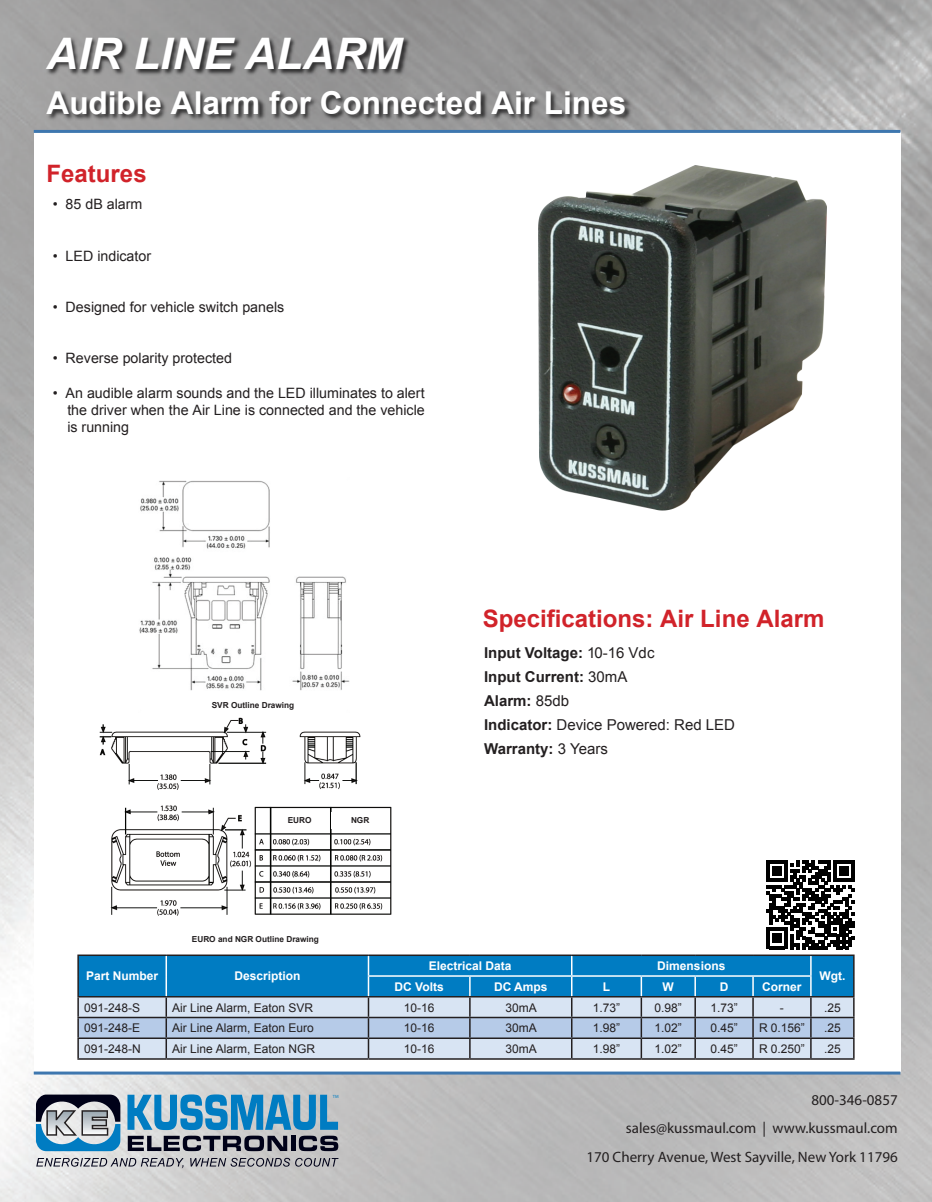
<style>
.page{position:relative;width:932px;height:1202px;background:#fff}
.page>*{position:absolute;margin:0;border:0;box-sizing:border-box;transform-origin:0 0}
.t1{font:italic 700 43.5px "Arial";color:#fff}
.t2{font:700 31.5px "Arial";color:#fff}
.t3{font:700 24px "Arial";color:#d1232a}
.t4{font:700 15px/24px "Arial";color:#231f20}
.t5{font:15px/28.5px "Myriad Pro";color:#231f20;text-align:right}
.t6{font:14.25px/17.1px "Arial";color:#231f20;text-align:justify}
.t7{font:12px "Arial";color:#231f20}
.t8{font:700 12px "Arial";color:#fff}
.t9{font:700 8.25px "Arial";color:#231f20}
.t10{font:4.5px "Myriad Pro";color:#007cc2}
.s1{font-weight:400}
</style>
<div class="page">
<img style="left:0;top:0;width:932px;height:1202px">
<div style="left:34px;top:132px;width:866px;height:940px;background:#fff"></div>
<hr style="left:34px;top:1071px;width:866px;height:3px;background:#3e77af">
<hr style="left:34px;top:130px;width:866px;height:3px;background:#3e77af">
<svg style="left:127px;top:1094px;width:211px;height:57px;background:#6391af"></svg>
<svg style="left:36px;top:1157px;width:148px;height:11px;background:#a8a8ae"></svg>
<svg style="left:190px;top:1157px;width:148px;height:9px"></svg>
<svg style="left:36px;top:1094px;width:84px;height:57px;background:#708b9f"></svg>
<hr style="left:368px;top:954px;width:102px;height:2px;background:#231f20">
<hr style="left:470px;top:954px;width:101px;height:2px;background:#231f20">
<hr style="left:77px;top:954px;width:89px;height:2px;background:#231f20">
<hr style="left:166px;top:954px;width:202px;height:2px;background:#231f20">
<hr style="left:571px;top:954px;width:70px;height:2px;background:#231f20">
<hr style="left:641px;top:954px;width:54px;height:2px;background:#231f20">
<hr style="left:695px;top:954px;width:58px;height:2px;background:#231f20">
<hr style="left:753px;top:954px;width:57px;height:2px;background:#231f20">
<hr style="left:810px;top:954px;width:44px;height:2px;background:#231f20">
<hr style="left:571px;top:1058px;width:70px;height:1px;background:#231f20">
<hr style="left:641px;top:1058px;width:54px;height:1px;background:#231f20">
<hr style="left:695px;top:1058px;width:58px;height:1px;background:#231f20">
<hr style="left:753px;top:1058px;width:57px;height:1px;background:#231f20">
<hr style="left:810px;top:1058px;width:44px;height:1px;background:#231f20">
<svg style="left:77px;top:955px;width:777px;height:103px;background:#75abd0"></svg>
<hr style="left:77px;top:1058px;width:89px;height:1px;background:#231f20">
<hr style="left:166px;top:1058px;width:202px;height:1px;background:#231f20">
<hr style="left:368px;top:1058px;width:102px;height:1px;background:#231f20">
<hr style="left:470px;top:1058px;width:101px;height:1px;background:#231f20">
<svg style="left:766px;top:860px;width:88px;height:89px"></svg>
<img style="left:139px;top:480px;width:211px;height:211px">
<img style="left:99px;top:717px;width:292px;height:199px">
<div style="left:331px;top:812px;width:56px;height:16px;background:#fff"></div>
<div style="left:272px;top:813px;width:55px;height:16px;background:#fff"></div>
<div style="left:332px;top:813px;width:56px;height:16px;background:#fff"></div>
<img style="left:45px;top:86px;width:589px;height:47px">
<img style="left:44px;top:28px;width:367px;height:65px">
<img style="left:539px;top:165px;width:287px;height:345px">
<h1 class="t1" style="left:47px;top:24px;width:357px">AIR LINE ALARM</h1>
<h2 class="t2" style="left:47px;top:82px;width:581px">Audible Alarm for Connected Air Lines</h2>
<h3 class="t3" style="left:47px;top:158px;width:102px">Features</h3>
<p class="t6" style="left:53px;top:196px;width:91px">• 85 dB alarm</p>
<p class="t6" style="left:53px;top:247px;width:100px">• LED indicator</p>
<p class="t6" style="left:53px;top:298px;width:233px">• Designed for vehicle switch panels</p>
<p class="t6" style="left:53px;top:350px;width:181px">• Reverse polarity protected</p>
<p class="t6" style="left:67px;top:384px;width:359px;text-indent:-15px">• An audible alarm sounds and the LED illuminates to alert the driver when the Air Line is connected and the vehicle is running</p>
<p class="t9" style="left:212px;top:699px;width:84px">SVR Outline Drawing</p>
<p class="t9" style="left:288px;top:814px;width:25px">EURO</p>
<p class="t9" style="left:351px;top:814px;width:20px">NGR</p>
<p class="t9" style="left:192px;top:934px;width:128px">EURO and NGR Outline Drawing</p>
<h3 class="t3" style="left:483px;top:602px;width:343px">Specifications: Air Line Alarm</h3>
<p class="t4" style="left:484px;top:640px;width:252px">Input Voltage: <span class="s1">10-16 Vdc<br></span>Input Current: <span class="s1">30mA<br></span>Alarm: <span class="s1">85db<br></span>Indicator: <span class="s1">Device Powered: Red LED<br></span>Warranty: <span class="s1">3 Years</span></p>
<p class="t8" style="left:86px;top:968px;width:74px">Part Number</p>
<p class="t8" style="left:234px;top:968px;width:68px">Description</p>
<p class="t8" style="left:429px;top:957px;width:84px">Electrical Data</p>
<p class="t8" style="left:657px;top:957px;width:70px">Dimensions</p>
<p class="t8" style="left:394px;top:978px;width:51px">DC Volts</p>
<p class="t8" style="left:494px;top:978px;width:55px">DC Amps</p>
<p class="t8" style="left:603px;top:978px;width:9px">L</p>
<p class="t8" style="left:662px;top:978px;width:13px">W</p>
<p class="t8" style="left:719px;top:978px;width:10px">D</p>
<p class="t8" style="left:762px;top:978px;width:41px">Corner</p>
<p class="t8" style="left:819px;top:968px;width:27px">Wgt.</p>
<p class="t7" style="left:84px;top:999px;width:58px">091-248-S</p>
<p class="t7" style="left:172px;top:999px;width:142px">Air Line Alarm, Eaton SVR</p>
<p class="t7" style="left:404px;top:999px;width:32px">10-16</p>
<p class="t7" style="left:505px;top:999px;width:33px">30mA</p>
<p class="t7" style="left:593px;top:999px;width:29px">1.73”</p>
<p class="t7" style="left:654px;top:999px;width:29px">0.98”</p>
<p class="t7" style="left:710px;top:999px;width:29px">1.73”</p>
<p class="t7" style="left:780px;top:999px;width:5px">-</p>
<p class="t7" style="left:824px;top:999px;width:18px">.25</p>
<p class="t7" style="left:84px;top:1020px;width:58px">091-248-E</p>
<p class="t7" style="left:172px;top:1020px;width:143px">Air Line Alarm, Eaton Euro</p>
<p class="t7" style="left:404px;top:1020px;width:32px">10-16</p>
<p class="t7" style="left:505px;top:1020px;width:33px">30mA</p>
<p class="t7" style="left:593px;top:1020px;width:29px">1.98”</p>
<p class="t7" style="left:654px;top:1020px;width:29px">1.02”</p>
<p class="t7" style="left:710px;top:1020px;width:29px">0.45”</p>
<p class="t7" style="left:759px;top:1020px;width:47px">R 0.156”</p>
<p class="t7" style="left:824px;top:1020px;width:18px">.25</p>
<p class="t7" style="left:84px;top:1040px;width:58px">091-248-N</p>
<p class="t7" style="left:172px;top:1040px;width:144px">Air Line Alarm, Eaton NGR</p>
<p class="t7" style="left:404px;top:1040px;width:32px">10-16</p>
<p class="t7" style="left:505px;top:1040px;width:33px">30mA</p>
<p class="t7" style="left:593px;top:1040px;width:29px">1.98”</p>
<p class="t7" style="left:654px;top:1040px;width:29px">1.02”</p>
<p class="t7" style="left:710px;top:1040px;width:29px">0.45”</p>
<p class="t7" style="left:759px;top:1040px;width:47px">R 0.250”</p>
<p class="t7" style="left:824px;top:1040px;width:18px">.25</p>
<p class="t10" style="left:333px;top:1093px;width:7px">TM</p>
<p class="t5" style="left:586px;top:1085px;width:313px">800-346-0857<br>sales@kussmaul.com | www.kussmaul.com<br>170 Cherry Avenue, West Sayville, New York 11796</p>
</div>
